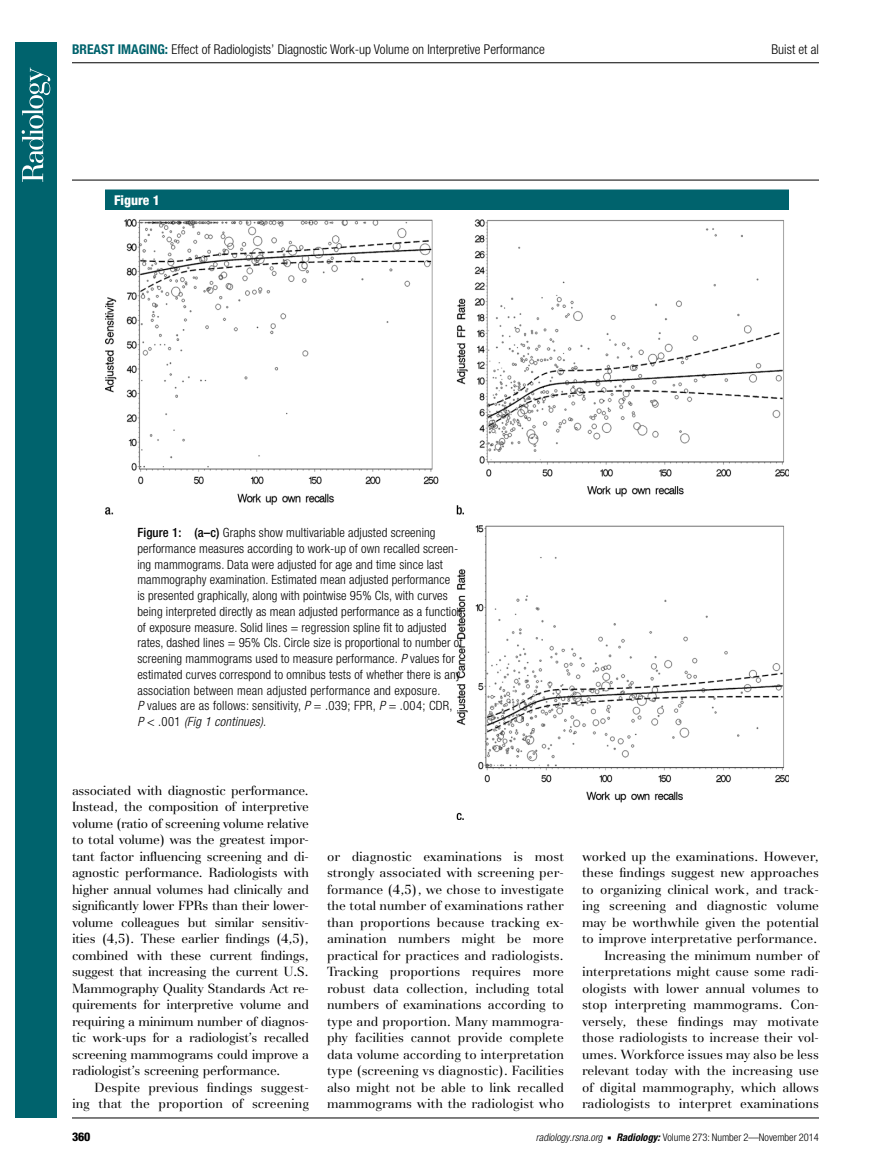
<style>
.page{position:relative;width:891px;height:1175px;background:#fff}
.page>*{position:absolute;margin:0;border:0;box-sizing:border-box;transform-origin:0 0}
.t1{font:300 condensed 13.5px "Helvetica Neue";color:#000}
.t2{font:800 condensed 13.5px "Helvetica Neue";color:#fff}
.t3{font:13.2px/16.5px "AT Basilia";color:#000;text-align:right}
.t4{font:300 condensed 12.75px/15.8px "Helvetica Neue";letter-spacing:.01em;color:#000}
.t5{font:800 condensed 12px "Helvetica Neue";color:#000}
.t6{font:300 condensed 10.5px "Helvetica Neue";color:#000}
.s1{font-weight:700;color:#00636d}
.s2{font-weight:500}
.s3{font-style:italic}
.s4{font-family:"Universal Newswith Comm Pi";font-weight:400;font-stretch:normal;font-size:6px}
.s5{font-weight:700;font-style:italic}
</style>
<div class="page">
<hr style="left:72px;top:180px;width:747px;height:1px;background:#000">
<hr style="left:72px;top:1117px;width:747px;height:1px;background:#000">
<hr style="left:72px;top:62px;width:747px;height:1px;background:#000">
<div style="left:105px;top:189px;width:684px;height:21px;background:#00636d"></div>
<img style="left:105px;top:219px;width:684px;height:600px">
<div style="left:15px;top:42px;width:42px;height:1075px;background:#00636d"></div>
<svg style="left:22px;top:68px;width:28px;height:114px"></svg>
<p class="t1" style="left:72px;top:41px;width:474px"><span class="s1">BREAST IMAGING:</span> Effect of Radiologists’ Diagnostic Work-up Volume on Interpretive Performance</p>
<p class="t1" style="left:772px;top:41px;width:49px">Buist et al</p>
<p class="t2" style="left:114px;top:191px;width:47px">Figure 1</p>
<p class="t4" style="left:137px;top:524px;width:327px"><span class="s2">Figure 1: (a–c)</span> Graphs show multivariable adjusted screening performance measures according to work-up of own recalled screen&shy;ing mammograms. Data were adjusted for age and time since last mammography examination. Estimated mean adjusted performance<br>is presented graphically, along with pointwise 95% CIs, with curves being interpreted directly as mean adjusted performance as a function of exposure measure. Solid lines = regression spline fit to adjusted rates, dashed lines = 95% CIs. Circle size is proportional to number of screening mammograms used to measure performance. <span class="s3">P</span> values for estimated curves correspond to omnibus tests of whether there is any association between mean adjusted performance and exposure.<br><span class="s3">P</span> values are as follows: sensitivity, <span class="s3">P</span> = .039; FPR, <span class="s3">P</span> = .004; CDR,<br><span class="s3">P</span> &lt; .001 <span class="s3">(Fig 1 continues)</span>.</p>
<p class="t3" style="left:72px;top:782px;width:239px;text-align:justify">associated with diagnostic performance.<br>Instead, the composition of interpretive volume (ratio of screening volume relative to total volume) was the greatest impor&shy;tant factor influencing screening and di&shy;agnostic performance. Radiologists with higher annual volumes had clinically and significantly lower FPRs than their lower&shy;volume colleagues but similar sensitiv&shy;ities (4,5). These earlier findings (4,5), combined with these current findings, suggest that increasing the current U.S.<br>Mammography Quality Standards Act re&shy;quirements for interpretive volume and requiring a minimum number of diagnos&shy;tic work-ups for a radiologist’s recalled screening mammograms could improve a radiologist’s screening performance.</p>
<p class="t3" style="left:72px;top:1079px;width:239px">Despite previous findings suggest-<br>ing that the proportion of screening</p>
<p class="t3" style="left:327px;top:848px;width:239px;text-align:justify">or diagnostic examinations is most strongly associated with screening per&shy;formance (4,5), we chose to investigate the total number of examinations rather than proportions because tracking ex&shy;amination numbers might be more practical for practices and radiologists.<br>Tracking proportions requires more robust data collection, including total numbers of examinations according to type and proportion. Many mammogra&shy;phy facilities cannot provide complete data volume according to interpretation type (screening vs diagnostic). Facilities also might not be able to link recalled mammograms with the radiologist who</p>
<p class="t3" style="left:582px;top:848px;width:239px">worked up the examinations. However, these findings suggest new approaches to organizing clinical work, and track&shy;ing screening and diagnostic volume may be worthwhile given the potential to improve interpretative performance.<br>Increasing the minimum number of interpretations might cause some radi&shy;ologists with lower annual volumes to stop interpreting mammograms. Con&shy;versely, these findings may motivate those radiologists to increase their vol&shy;umes. Workforce issues may also be less relevant today with the increasing use of digital mammography, which allows radiologists to interpret examinations</p>
<p class="t5" style="left:72px;top:1128px;width:20px">360</p>
<p class="t6" style="left:536px;top:1130px;width:285px"><span class="s3">radiology.rsna.org</span> <span class="s4">n</span> <span class="s5">Radiology:</span> Volume 273: Number 2—November 2014</p>
</div>
